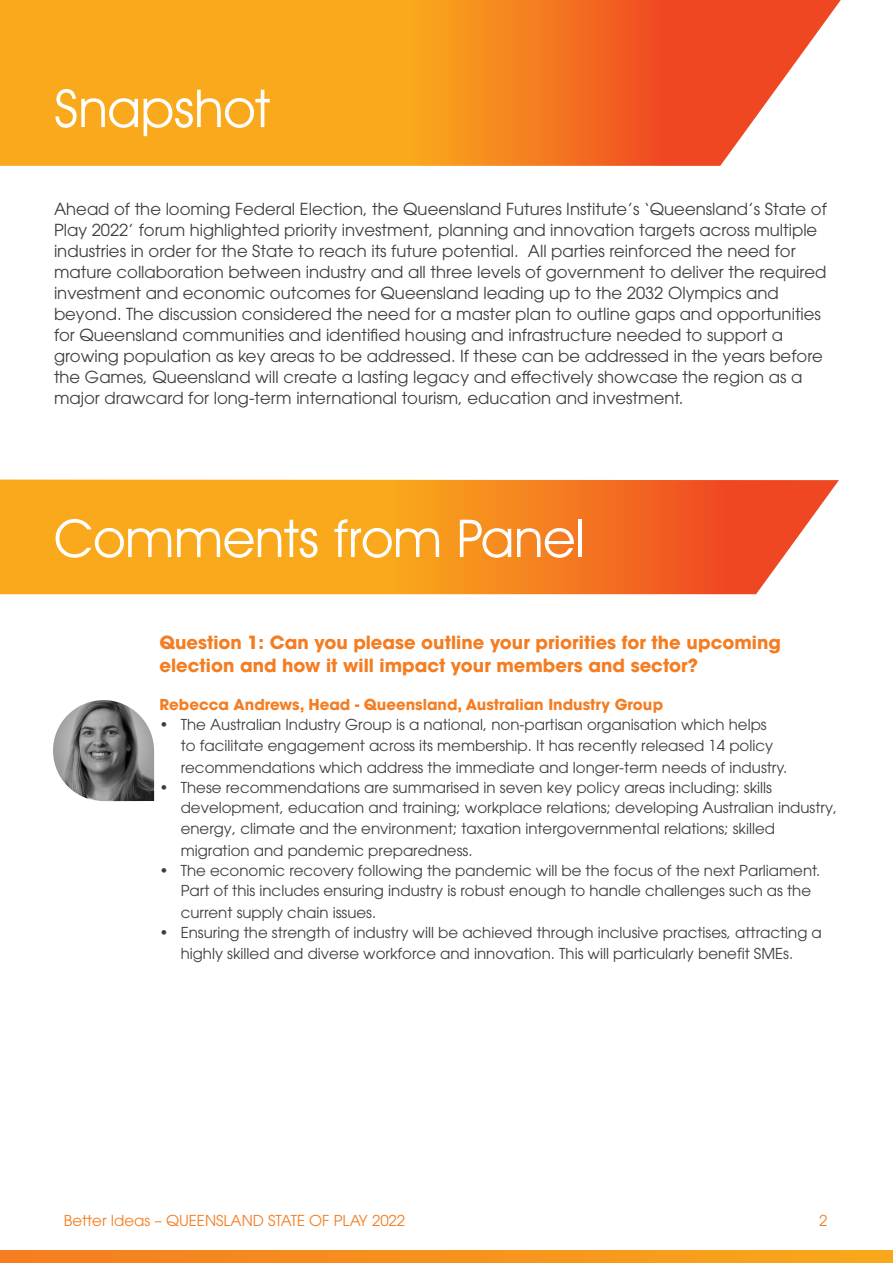
<style>
.page{position:relative;width:893px;height:1263px;background:#fff}
.page>*{position:absolute;margin:0;border:0;box-sizing:border-box;transform-origin:0 0}
.t1{font:52.5px "Avant Garde IT Cby BT";color:#fff}
.t2{font:700 18px/22.5px "ITC Avant Garde Pro";color:#f47d21}
.t3{font:16.5px/21px "ITC Avant Garde Pro";color:#3e3e3f}
.Body_bullets{font:15px/21px "ITC Avant Garde Pro";color:#3e3e3f}
.Subhead{font:700 15px "ITC Avant Garde Pro";color:#f47d21}
.t4{font:15px "ITC Avant Garde Pro";color:#f47d21}
</style>
<div class="page">
<svg style="left:0;top:0;width:841px;height:166px;background:#f6942e"></svg>
<svg style="left:0;top:480px;width:839px;height:114px;background:#f69228"></svg>
<img style="left:53px;top:700px;width:101px;height:101px">
<svg style="left:0;top:1250px;width:893px;height:13px;background:#f6921d"></svg>
<p class="t1" style="left:54px;top:76px;width:217px">Snapshot</p>
<p class="t3" style="left:54px;top:198px;width:774px">Ahead of the looming Federal Election, the Queensland Futures Institute’s ‘Queensland’s State of Play 2022’ forum highlighted priority investment, planning and innovation targets across multiple industries in order for the State to reach its future potential. All parties reinforced the need for mature collaboration between industry and all three levels of government to deliver the required investment and economic outcomes for Queensland leading up to the 2032 Olympics and beyond. The discussion considered the need for a master plan to outline gaps and opportunities for Queensland communities and identified housing and infrastructure needed to support a growing population as key areas to be addressed. If these can be addressed in the years before the Games, Queensland will create a lasting legacy and effectively showcase the region as a major drawcard for long-term international tourism, education and investment.</p>
<p class="t1" style="left:54px;top:506px;width:532px">Comments from Panel</p>
<p class="t2" style="left:159px;top:631px;width:623px">Question 1: Can you please outline your priorities for the upcoming election and how it will impact your members and sector?</p>
<p class="Subhead" style="left:159px;top:694px;width:505px">Rebecca Andrews, Head - Queensland, Australian Industry Group</p>
<p class="Body_bullets" style="left:181px;top:713px;width:608px;line-height:21.6px;text-indent:-21px">• The Australian Industry Group is a national, non-partisan organisation which helps<br>to facilitate engagement across its membership. It has recently released 14 policy recommendations which address the immediate and longer-term needs of industry.</p>
<p class="Body_bullets" style="left:181px;top:777px;width:658px;text-indent:-21px">• These recommendations are summarised in seven key policy areas including: skills development, education and training; workplace relations; developing Australian industry, energy, climate and the environment; taxation intergovernmental relations; skilled migration and pandemic preparedness.</p>
<p class="Body_bullets" style="left:181px;top:859px;width:641px;text-indent:-21px">• The economic recovery following the pandemic will be the focus of the next Parliament.<br>Part of this includes ensuring industry is robust enough to handle challenges such as the current supply chain issues.</p>
<p class="Body_bullets" style="left:159px;top:921px;width:664px;text-align:center">• Ensuring the strength of industry will be achieved through inclusive practises, attracting a highly skilled and diverse workforce and innovation. This will particularly benefit SMEs.</p>
<p class="t4" style="left:64px;top:1211px;width:343px">Better Ideas – QUEENSLAND STATE OF PLAY 2022</p>
<p class="t4" style="left:819px;top:1211px;width:10px">2</p>
</div>
